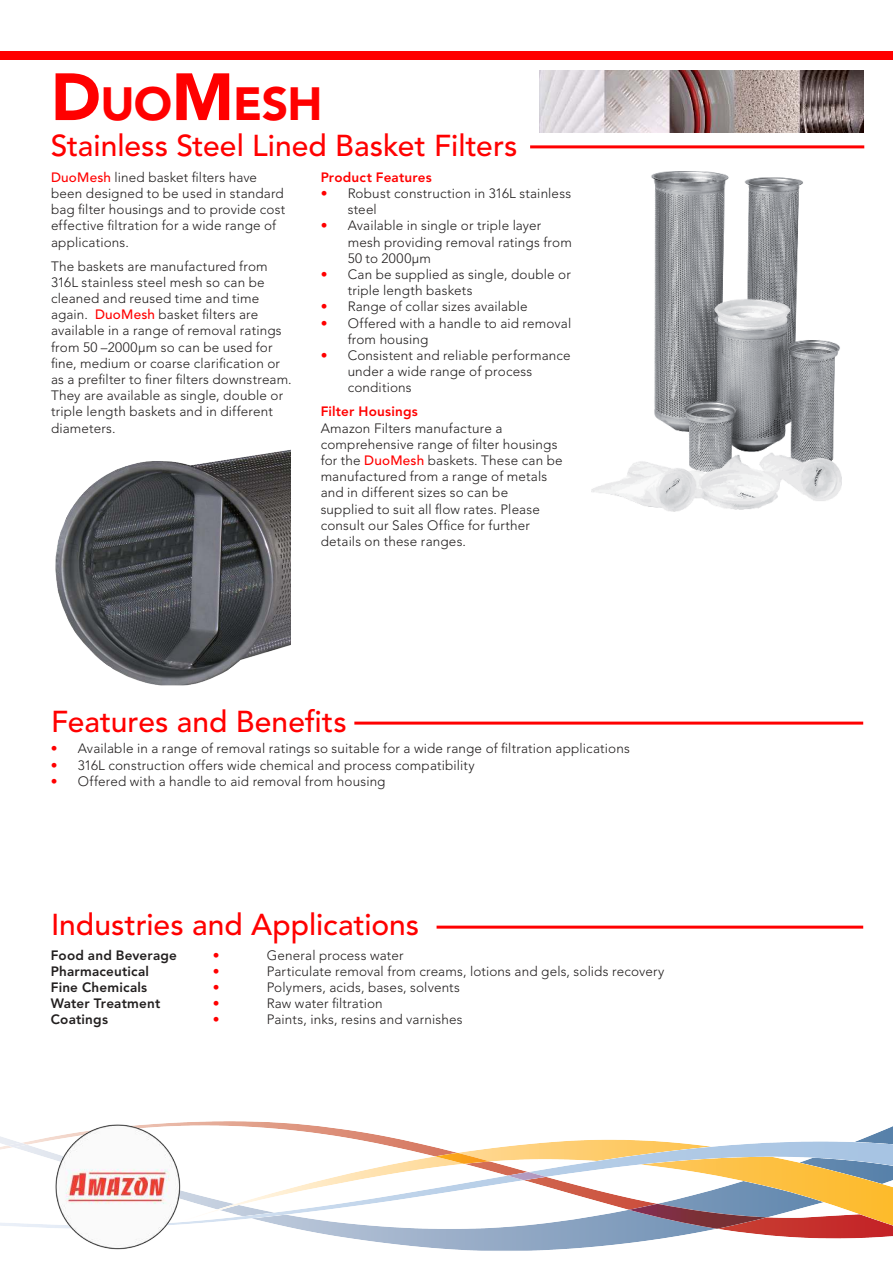
<style>
.page{position:relative;width:893px;height:1263px;background:#fff}
.page>*{position:absolute;margin:0;border:0;box-sizing:border-box;transform-origin:0 0}
.t1{font:900 46.2px "Avenir LT Std";color:#f00}
.t2{font:500 30px "Avenir LT Std";color:#f00}
.t3{font:300 13.5px/16.2px "Avenir LT Std";letter-spacing:.01em;color:#221f1f}
.t4{font:800 13.5px "Avenir LT Std";letter-spacing:.015em;color:#221f1f}
.t5{font:800 13.5px "Avenir LT Std";letter-spacing:.015em;color:#f00}
.t6{font:300 13.5px "Avenir LT Std";color:#f00}
.s1{font-size:66px}
.s2{font-weight:500;color:#f00}
.s3{color:#f00}
</style>
<div class="page">
<div style="left:0;top:51px;width:893px;height:9px;background:#f00"></div>
<img style="left:540px;top:70px;width:324px;height:62px">
<hr style="left:437px;top:926px;width:426px;height:3px;background:#f00">
<hr style="left:354px;top:722px;width:509px;height:3px;background:#f00">
<img style="left:482px;top:1126px;width:411px;height:125px">
<img style="left:767px;top:1214px;width:35px;height:4px">
<img style="left:629px;top:1204px;width:138px;height:25px">
<img style="left:861px;top:1215px;width:32px;height:18px">
<img style="left:7px;top:1143px;width:20px;height:4px">
<img style="left:435px;top:1153px;width:55px;height:11px">
<img style="left:507px;top:1172px;width:39px;height:8px">
<img style="left:54px;top:1123px;width:127px;height:127px">
<img style="left:55px;top:450px;width:235px;height:236px">
<img style="left:591px;top:171px;width:251px;height:340px">
<hr style="left:530px;top:145px;width:334px;height:3px;background:#f00">
<h1 class="t1" style="left:51px;top:77px;width:273px"><span class="s1">D</span>UO<span class="s1">M</span>ESH</h1>
<h2 class="t2" style="left:51px;top:133px;width:468px">Stainless Steel Lined Basket Filters</h2>
<p class="t3" style="left:51px;top:170px;width:236px"><span class="s2">DuoMesh</span> lined basket filters have been designed to be used in standard bag filter housings and to provide cost effective filtration for a wide range of applications.</p>
<p class="t3" style="left:51px;top:259px;width:242px">The baskets are manufactured from 316L stainless steel mesh so can be cleaned and reused time and time again. <span class="s2">DuoMesh</span> basket filters are available in a range of removal ratings from 50 –2000µm so can be used for fine, medium or coarse clarification or as a prefilter to finer filters downstream.<br>They are available as single, double or triple length baskets and in different diameters.</p>
<p class="t5" style="left:321px;top:171px;width:113px">Product Features</p>
<p class="t3" style="left:348px;top:186px;width:225px;text-indent:-27px"><span class="s3">•</span> Robust construction in 316L stainless steel</p>
<p class="t3" style="left:348px;top:219px;width:226px;text-indent:-27px"><span class="s3">•</span> Available in single or triple layer mesh providing removal ratings from<br>50 to 2000µm</p>
<p class="t3" style="left:348px;top:267px;width:225px;text-indent:-27px"><span class="s3">•</span> Can be supplied as single, double or triple length baskets</p>
<p class="t3" style="left:321px;top:300px;width:208px"><span class="s3">•</span> Range of collar sizes available</p>
<p class="t3" style="left:348px;top:316px;width:225px;text-indent:-27px"><span class="s3">•</span> Offered with a handle to aid removal from housing</p>
<p class="t3" style="left:348px;top:348px;width:224px;text-indent:-27px"><span class="s3">•</span> Consistent and reliable performance under a wide range of process conditions</p>
<p class="t5" style="left:321px;top:406px;width:99px">Filter Housings</p>
<p class="t3" style="left:321px;top:421px;width:244px">Amazon Filters manufacture a comprehensive range of filter housings for the <span class="s2">DuoMesh</span> baskets. These can be manufactured from a range of metals and in different sizes so can be supplied to suit all flow rates. Please consult our Sales Office for further details on these ranges.</p>
<h2 class="t2" style="left:51px;top:709px;width:297px">Features and Benefits</h2>
<p class="t3" style="left:51px;top:742px;width:580px"><span class="s3">•</span> Available in a range of removal ratings so suitable for a wide range of filtration applications</p>
<p class="t3" style="left:51px;top:758px;width:426px"><span class="s3">•</span> 316L construction offers wide chemical and process compatibility</p>
<p class="t3" style="left:51px;top:774px;width:336px"><span class="s3">•</span> Offered with a handle to aid removal from housing</p>
<h2 class="t2" style="left:51px;top:912px;width:370px">Industries and Applications</h2>
<p class="t4" style="left:51px;top:949px;width:128px">Food and Beverage</p>
<p class="t6" style="left:213px;top:949px;width:8px">•</p>
<p class="t3" style="left:267px;top:948px;width:138px">General process water</p>
<p class="t4" style="left:51px;top:965px;width:100px">Pharmaceutical</p>
<p class="t6" style="left:213px;top:965px;width:8px">•</p>
<p class="t3" style="left:267px;top:964px;width:399px">Particulate removal from creams, lotions and gels, solids recovery</p>
<p class="t4" style="left:51px;top:981px;width:98px">Fine Chemicals</p>
<p class="t6" style="left:213px;top:981px;width:8px">•</p>
<p class="t3" style="left:267px;top:980px;width:195px">Polymers, acids, bases, solvents</p>
<p class="t4" style="left:51px;top:998px;width:111px">Water Treatment</p>
<p class="t6" style="left:213px;top:998px;width:8px">•</p>
<p class="t3" style="left:267px;top:996px;width:117px">Raw water filtration</p>
<p class="t4" style="left:51px;top:1014px;width:59px">Coatings</p>
<p class="t6" style="left:213px;top:1014px;width:8px">•</p>
<p class="t3" style="left:267px;top:1013px;width:197px">Paints, inks, resins and varnishes</p>
</div>
